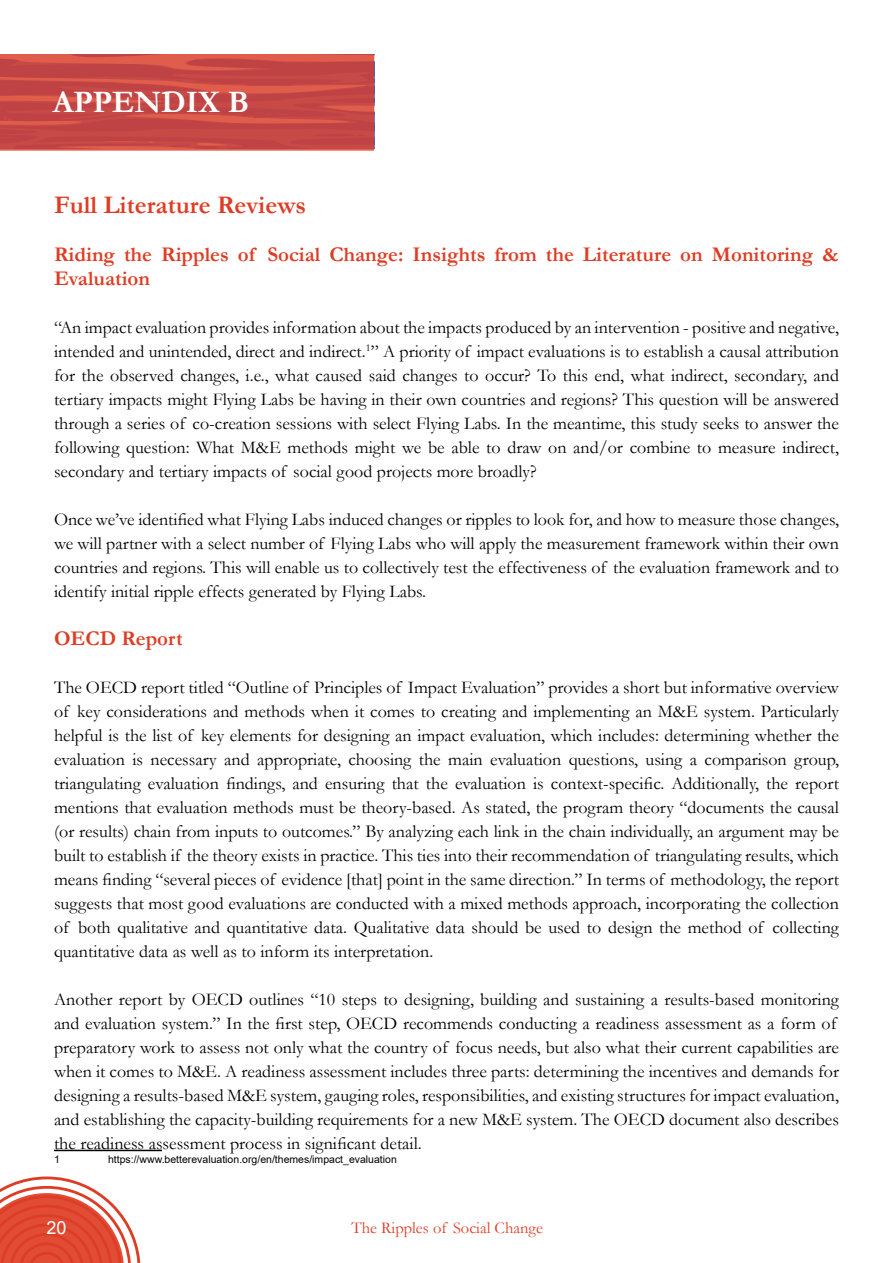
<style>
.page{position:relative;width:893px;height:1263px;background:#fff}
.page>*{position:absolute;margin:0;border:0;box-sizing:border-box;transform-origin:0 0}
.t1{font:700 31.5px "Garamond";color:#fff}
.t2{font:700 25.5px "Garamond";color:#de3d25}
.t3{font:700 21px/24px "Garamond";color:#de3d25}
.t4{font:18px/24px "Garamond";color:#000;text-align:justify}
.t5{font:18px "Arial";color:#fff}
.t6{font:16.5px "Garamond";color:#de3d25}
.t7{font:10.5px "Arial";color:#000}
</style>
<div class="page">
<svg style="left:0;top:54px;width:374px;height:97px;background:#c84b47"></svg>
<hr style="left:54px;top:1150px;width:108px;height:1px;background:#000">
<svg style="left:0;top:1176px;width:141px;height:87px"></svg>
<h1 class="t1" style="left:53px;top:85px;width:198px">APPENDIX B</h1>
<h2 class="t2" style="left:54px;top:191px;width:254px">Full Literature Reviews</h2>
<p class="t3" style="left:54px;top:243px;width:786px">Riding the Ripples of Social Change: Insights from the Literature on Monitoring &amp;<br>Evaluation</p>
<p class="t4" style="left:54px;top:316px;width:786px">“An impact evaluation provides information about the impacts produced by an intervention - positive and negative, intended and unintended, direct and indirect.<sup>1</sup>” A priority of impact evaluations is to establish a causal attribution for the observed changes, i.e., what caused said changes to occur? To this end, what indirect, secondary, and tertiary impacts might Flying Labs be having in their own countries and regions? This question will be answered through a series of co-creation sessions with select Flying Labs. In the meantime, this study seeks to answer the following question: What M&amp;E methods might we be able to draw on and/or combine to measure indirect, secondary and tertiary impacts of social good projects more broadly?</p>
<p class="t4" style="left:54px;top:508px;width:786px">Once we’ve identified what Flying Labs induced changes or ripples to look for, and how to measure those changes, we will partner with a select number of Flying Labs who will apply the measurement framework within their own countries and regions. This will enable us to collectively test the effectiveness of the evaluation framework and to identify initial ripple effects generated by Flying Labs.</p>
<p class="t3" style="left:54px;top:627px;width:130px">OECD Report</p>
<p class="t4" style="left:54px;top:676px;width:786px">The OECD report titled “Outline of Principles of Impact Evaluation” provides a short but informative overview of key considerations and methods when it comes to creating and implementing an M&amp;E system. Particularly helpful is the list of key elements for designing an impact evaluation, which includes: determining whether the evaluation is necessary and appropriate, choosing the main evaluation questions, using a comparison group, triangulating evaluation findings, and ensuring that the evaluation is context-specific. Additionally, the report mentions that evaluation methods must be theory-based. As stated, the program theory “documents the causal (or results) chain from inputs to outcomes.” By analyzing each link in the chain individually, an argument may be built to establish if the theory exists in practice. This ties into their recommendation of triangulating results, which means finding “several pieces of evidence [that] point in the same direction.” In terms of methodology, the report suggests that most good evaluations are conducted with a mixed methods approach, incorporating the collection of both qualitative and quantitative data. Qualitative data should be used to design the method of collecting quantitative data as well as to inform its interpretation.</p>
<p class="t4" style="left:54px;top:987px;width:786px;text-align:left">Another report by OECD outlines “10 steps to designing, building and sustaining a results-based monitoring and evaluation system.” In the first step, OECD recommends conducting a readiness assessment as a form of preparatory work to assess not only what the country of focus needs, but also what their current capabilities are when it comes to M&amp;E. A readiness assessment includes three parts: determining the incentives and demands for designing a results-based M&amp;E system, gauging roles, responsibilities, and existing structures for impact evaluation, and establishing the capacity-building requirements for a new M&amp;E system. The OECD document also describes the readiness assessment process in significant detail.</p>
<p class="t7" style="left:54px;top:1153px;width:7px">1</p>
<p class="t7" style="left:108px;top:1153px;width:290px">https://www.betterevaluation.org/en/themes/impact_evaluation</p>
<p class="t5" style="left:46px;top:1218px;width:22px">72 0</p>
<p class="t6" style="left:351px;top:1218px;width:193px">The Ripples of Social Change</p>
</div>
